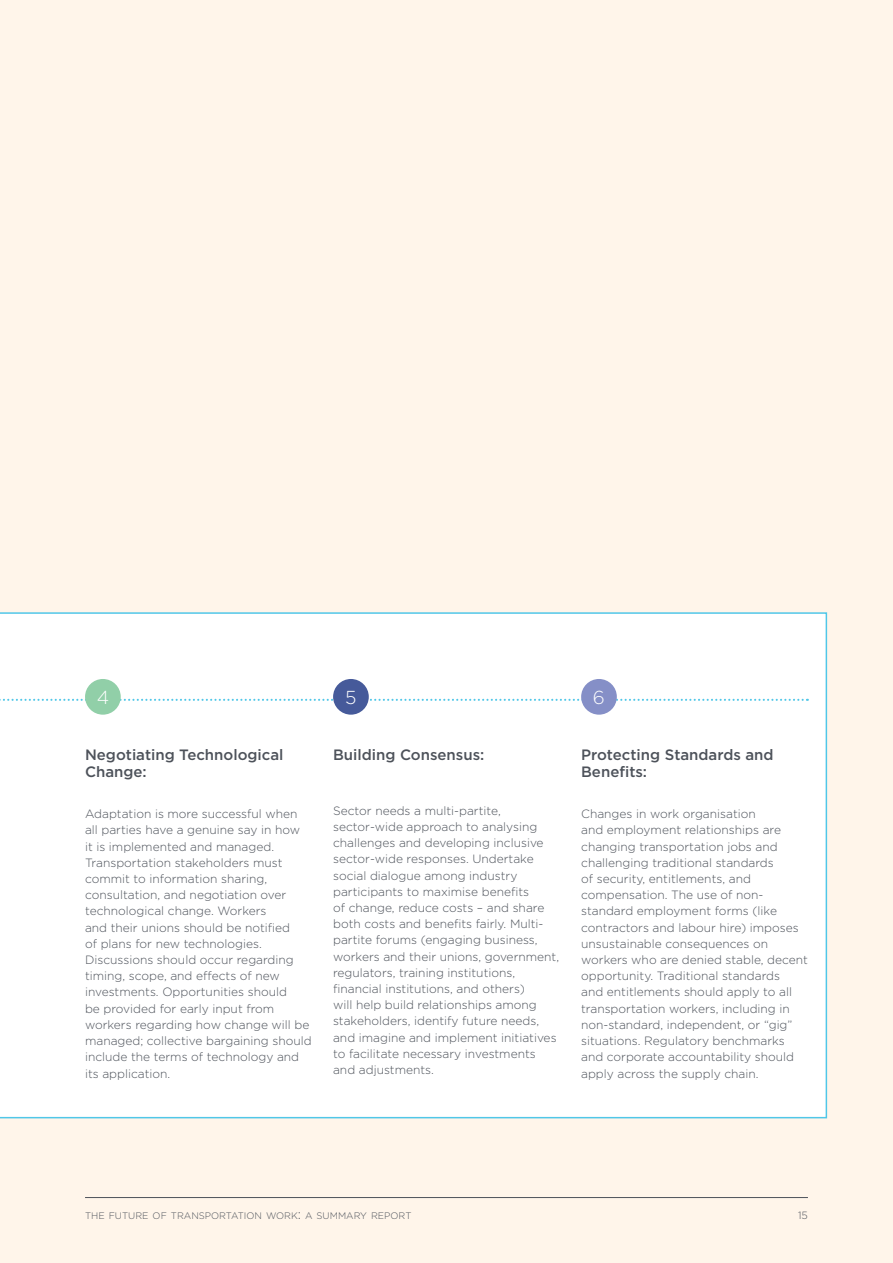
<style>
.page{position:relative;width:893px;height:1263px;background:#fff5ea}
.page>*{position:absolute;margin:0;border:0;box-sizing:border-box;transform-origin:0 0}
.t1{font:300 18.75px "Gotham";color:#fff}
.t2{font:500 15px/16.2px "Gotham";color:#4d525a}
.t3{font:300 12px/16.2px "Gotham";color:#4d525a}
.t4{font:300 10.5px "Gotham";color:#4d525a}
.t5{font:300 9.45px "Gotham";color:#4d525a}
.s1{font-size:13.5px}
</style>
<div class="page">
<hr style="left:85px;top:1197px;width:723px;height:1px;background:#4d525a">
<div style="left:0;top:612px;width:827px;height:506px;background:#fff"></div>
<svg style="left:0;top:699px;width:808px;height:2px"></svg>
<div style="left:85px;top:679px;width:36px;height:36px;background:#91cfa8;border-radius:50%"></div>
<div style="left:581px;top:679px;width:36px;height:36px;background:#858fc7;border-radius:50%"></div>
<div style="left:333px;top:679px;width:36px;height:36px;background:#465a9a;border-radius:50%"></div>
<h1 class="t1" style="left:97px;top:688px;width:14px">4</h1>
<h1 class="t1" style="left:345px;top:688px;width:13px">5</h1>
<h1 class="t1" style="left:593px;top:688px;width:14px">6</h1>
<p class="t2" style="left:85px;top:746px;width:200px">Negotiating Technological<br>Change:</p>
<p class="t3" style="left:85px;top:806px;width:228px">Adaptation is more successful when all parties have a genuine say in how<br>it is implemented and managed.<br>Transportation stakeholders must commit to information sharing, consultation, and negotiation over technological change. Workers<br>and their unions should be notified<br>of plans for new technologies.<br>Discussions should occur regarding timing, scope, and effects of new investments. Opportunities should<br>be provided for early input from workers regarding how change will be managed; collective bargaining should include the terms of technology and its application.</p>
<p class="t2" style="left:333px;top:746px;width:153px">Building Consensus:</p>
<p class="t3" style="left:333px;top:802px;width:228px">Sector needs a multi-partite, sector-wide approach to analysing challenges and developing inclusive sector-wide responses. Undertake social dialogue among industry participants to maximise benefits<br>of change, reduce costs – and share both costs and benefits fairly. Multi&shy;partite forums (engaging business, workers and their unions, government, regulators, training institutions, financial institutions, and others)<br>will help build relationships among stakeholders, identify future needs, and imagine and implement initiatives to facilitate necessary investments and adjustments.</p>
<p class="t2" style="left:581px;top:746px;width:194px">Protecting Standards and<br>Benefits:</p>
<p class="t3" style="left:581px;top:806px;width:228px">Changes in work organisation<br>and employment relationships are changing transportation jobs and challenging traditional standards<br>of security, entitlements, and compensation. The use of non&shy;standard employment forms (like contractors and labour hire) imposes unsustainable consequences on workers who are denied stable, decent opportunity. Traditional standards<br>and entitlements should apply to all transportation workers, including in non-standard, independent, or “gig” situations. Regulatory benchmarks and corporate accountability should apply across the supply chain.</p>
<p class="t5" style="left:85px;top:1210px;width:328px">THE FUTURE OF TRANSPORTATION WORK<span class="s1">:</span> A SUMMARY REPORT</p>
<p class="t4" style="left:798px;top:1209px;width:11px">15</p>
</div>
